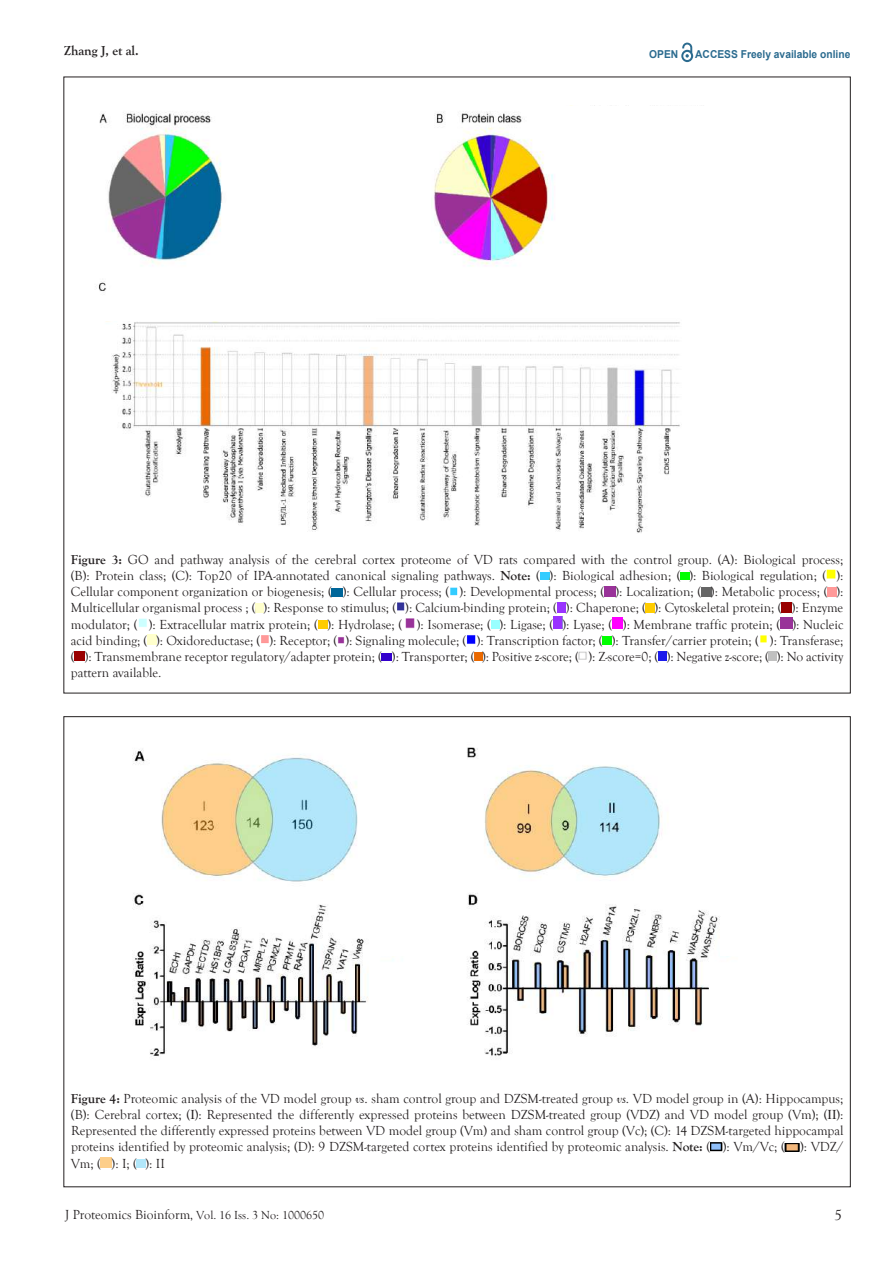
<style>
.page{position:relative;width:893px;height:1263px;background:#fff}
.page>*{position:absolute;margin:0;border:0;box-sizing:border-box;transform-origin:0 0}
.t1{font:15px "Goudy Old Style T";color:#231f20}
.t2{font:13.5px/16.2px "Goudy Old Style T";color:#231f20;text-align:justify}
.t3{font:700 13.5px "Goudy Old Style T";color:#231f20}
.t4{font:12px "Goudy Old Style T";color:#231f20}
.t5{font:700 10.95px "Arial";color:#2b6b8f;scale:.94 1}
.s1{font-weight:700}
.s2{font-style:italic}
.s3{font-family:"Times New Roman"}
.s4{font-size:13.5px}
</style>
<div class="page">
<svg style="left:681px;top:43px;width:12px;height:19px"></svg>
<img style="left:98px;top:111px;width:582px;height:422px">
<svg style="left:540px;top:572px;width:10px;height:8px"></svg>
<svg style="left:680px;top:572px;width:10px;height:8px"></svg>
<svg style="left:826px;top:569px;width:10px;height:10px"></svg>
<svg style="left:332px;top:588px;width:11px;height:8px"></svg>
<svg style="left:450px;top:587px;width:8px;height:9px"></svg>
<svg style="left:604px;top:587px;width:11px;height:9px"></svg>
<svg style="left:701px;top:588px;width:10px;height:8px"></svg>
<svg style="left:828px;top:588px;width:8px;height:8px"></svg>
<svg style="left:256px;top:604px;width:7px;height:8px"></svg>
<svg style="left:397px;top:602px;width:8px;height:9px"></svg>
<svg style="left:646px;top:604px;width:8px;height:8px"></svg>
<svg style="left:781px;top:603px;width:11px;height:9px"></svg>
<svg style="left:318px;top:620px;width:10px;height:9px"></svg>
<img style="left:405px;top:619px;width:10px;height:10px">
<svg style="left:491px;top:621px;width:8px;height:8px"></svg>
<svg style="left:553px;top:603px;width:13px;height:26px"></svg>
<svg style="left:612px;top:618px;width:11px;height:11px"></svg>
<svg style="left:780px;top:618px;width:12px;height:11px"></svg>
<svg style="left:138px;top:618px;width:18px;height:27px"></svg>
<svg style="left:261px;top:635px;width:8px;height:9px"></svg>
<svg style="left:338px;top:637px;width:7px;height:7px"></svg>
<svg style="left:467px;top:635px;width:9px;height:9px"></svg>
<svg style="left:603px;top:637px;width:9px;height:8px"></svg>
<svg style="left:760px;top:635px;width:7px;height:8px"></svg>
<svg style="left:75px;top:651px;width:10px;height:10px"></svg>
<svg style="left:382px;top:653px;width:10px;height:8px"></svg>
<svg style="left:474px;top:653px;width:8px;height:8px"></svg>
<svg style="left:579px;top:651px;width:8px;height:9px"></svg>
<svg style="left:658px;top:652px;width:9px;height:9px"></svg>
<svg style="left:769px;top:651px;width:8px;height:10px"></svg>
<img style="left:132px;top:747px;width:596px;height:312px">
<svg style="left:710px;top:1143px;width:13px;height:8px"></svg>
<img style="left:785px;top:1143px;width:15px;height:8px">
<svg style="left:101px;top:1158px;width:11px;height:10px"></svg>
<svg style="left:137px;top:1159px;width:8px;height:9px"></svg>
<div style="left:560px;top:106px;width:251px;height:186px;background:#fff"></div>
<div style="left:231px;top:106px;width:199px;height:186px;background:#fff"></div>
<div style="left:97px;top:300px;width:278px;height:20px;background:#fff"></div>
<div style="left:374px;top:918px;width:66px;height:38px;background:#fff"></div>
<div style="left:721px;top:918px;width:66px;height:38px;background:#fff"></div>
<p class="t3" style="left:64px;top:43px;width:77px">Zhang J, et al.</p>
<p class="t5" style="left:649px;top:47px;width:32px">OPEN</p>
<p class="t5" style="left:695px;top:46px;width:167px">ACCESS Freely available online</p>
<p class="t2" style="left:71px;top:552px;width:774px"><span class="s1">Figure 3:</span> GO and pathway analysis of the cerebral cortex proteome of VD rats compared with the control group. (A): Biological process; (B): Protein class; (C): Top20 of IPA-annotated canonical signaling pathways. <span class="s1">Note:</span> ( ): Biological adhesion; ( ): Biological regulation; ( ):<br>Cellular component organization or biogenesis; ( ): Cellular process; ( ): Developmental process; ( ): Localization; ( ): Metabolic process; ( ):<br>Multicellular organismal process ; ( ): Response to stimulus; ( ): Calcium-binding protein; ( ): Chaperone; ( ): Cytoskeletal protein; ( ): Enzyme modulator; ( ): Extracellular matrix protein; ( ): Hydrolase; ( ): Isomerase; ( ): Ligase; ( ): Lyase; ( ): Membrane traffic protein; ( ): Nucleic acid binding; ( ): Oxidoreductase; ( ): Receptor; ( ): Signaling molecule; ( ): Transcription factor; ( ): Transfer/carrier protein; ( ): Transferase; ( ): Transmembrane receptor regulatory/adapter protein; ( ): Transporter; ( ): Positive z-score; ( ): Z-score=0; ( ): Negative z-score; ( ): No activity pattern available.</p>
<p class="t2" style="left:71px;top:1091px;width:774px"><span class="s1">Figure 4:</span> Proteomic analysis of the VD model group <span class="s2">vs</span>. sham control group and DZSM-treated group <span class="s2">vs</span>. VD model group in (A): Hippocampus; (B): Cerebral cortex; (<span class="s3">І</span>): Represented the differently expressed proteins between DZSM-treated group (VDZ) and VD model group (Vm); (<span class="s3">ІІ</span>):<br>Represented the differently expressed proteins between VD model group (Vm) and sham control group (Vc); (C): 14 DZSM-targeted hippocampal proteins identified by proteomic analysis; (D): 9 DZSM-targeted cortex proteins identified by proteomic analysis. <span class="s1">Note:</span> ( ): Vm/Vc; ( ): VDZ/ Vm; ( ): I; ( ): II</p>
<p class="t4" style="left:65px;top:1208px;width:260px"><span class="s4">J Proteomics Bioinform</span>, Vol. 16 Iss. 3 No: 1000650</p>
<p class="t1" style="left:835px;top:1207px;width:9px">5</p>
</div>
